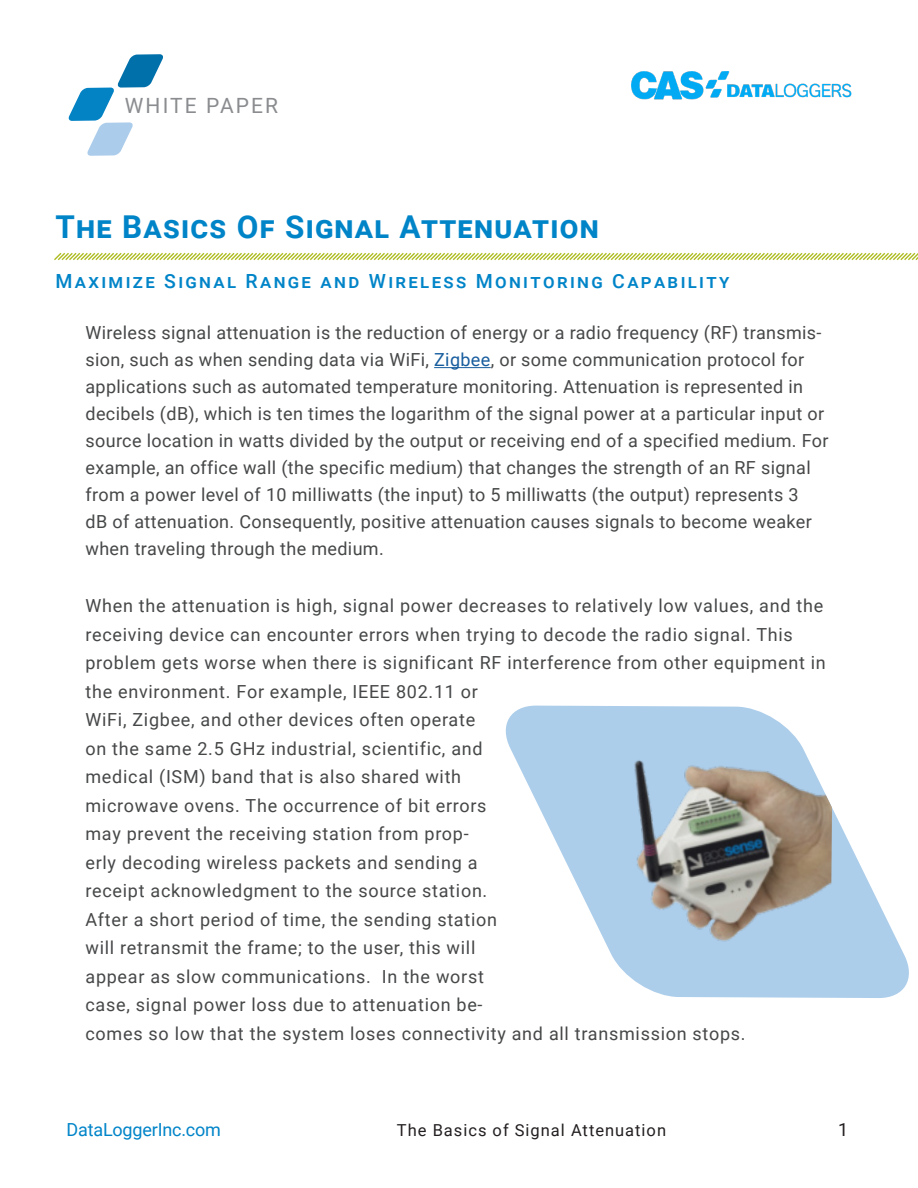
<style>
.page{position:relative;width:918px;height:1188px;background:#fff}
.page>*{position:absolute;margin:0;border:0;box-sizing:border-box;transform-origin:0 0}
.t1{font:700 31.5px "Roboto";letter-spacing:.04em;color:#0084c8}
.t2{font:21px "Roboto";letter-spacing:.1em;color:#8a8c8f}
.t3{font:500 19.5px "Roboto";letter-spacing:.12em;color:#0084c8}
.t4{font:18px/28.5px "Roboto";letter-spacing:.04em;color:#464748}
.t5{font:18px/27px "Roboto";letter-spacing:.02em;color:#464748}
.t6{font:18px "Roboto";letter-spacing:-.01em;color:#0084c8}
.t7{font:18px "Roboto";color:#231f20}
.t8{font:16.5px "Roboto";letter-spacing:.06em;color:#231f20}
.s1{color:#175d9e}
</style>
<div class="page">
<img style="left:632px;top:71px;width:219px;height:29px">
<svg style="left:54px;top:252px;width:864px;height:9px"></svg>
<svg style="left:68px;top:54px;width:95px;height:102px"></svg>
<hr style="left:434px;top:367px;width:57px;height:1px;background:#175d9e">
<svg style="left:505px;top:705px;width:404px;height:293px;fill:#adceeb"></svg>
<img style="left:624px;top:743px;width:208px;height:209px">
<p class="t2" style="left:125px;top:90px;width:155px">WHITE PAPER</p>
<p class="t1" style="left:56px;top:205px;width:545px">The Basics Of Signal Attenuation</p>
<p class="t3" style="left:56px;top:267px;width:676px">Maximize Signal Range and Wireless Monitoring Capability</p>
<p class="t5" style="left:86px;top:319px;width:745px">Wireless signal attenuation is the reduction of energy or a radio frequency (RF) transmis&shy;sion, such as when sending data via WiFi, <span class="s1">Zigbee</span>, or some communication protocol for applications such as automated temperature monitoring. Attenuation is represented in decibels (dB), which is ten times the logarithm of the signal power at a particular input or source location in watts divided by the output or receiving end of a specified medium. For example, an office wall (the specific medium) that changes the strength of an RF signal from a power level of 10 milliwatts (the input) to 5 milliwatts (the output) represents 3<br>dB of attenuation. Consequently, positive attenuation causes signals to become weaker when traveling through the medium.</p>
<p class="t4" style="left:86px;top:591px;width:742px">When the attenuation is high, signal power decreases to relatively low values, and the receiving device can encounter errors when trying to decode the radio signal. This problem gets worse when there is significant RF interference from other equipment in the environment. For example, IEEE 802.11 or<br>WiFi, Zigbee, and other devices often operate<br>on the same 2.5 GHz industrial, scientific, and<br>medical (ISM) band that is also shared with<br>microwave ovens. The occurrence of bit errors<br>may prevent the receiving station from prop-<br>erly decoding wireless packets and sending a<br>receipt acknowledgment to the source station.<br>After a short period of time, the sending station<br>will retransmit the frame; to the user, this will<br>appear as slow communications. In the worst<br>case, signal power loss due to attenuation be-<br>comes so low that the system loses connectivity and all transmission stops.</p>
<p class="t6" style="left:66px;top:1117px;width:156px">DataLoggerInc.com</p>
<p class="t8" style="left:397px;top:1119px;width:271px">The Basics of Signal Attenuation</p>
<p class="t7" style="left:838px;top:1117px;width:12px">1</p>
</div>
